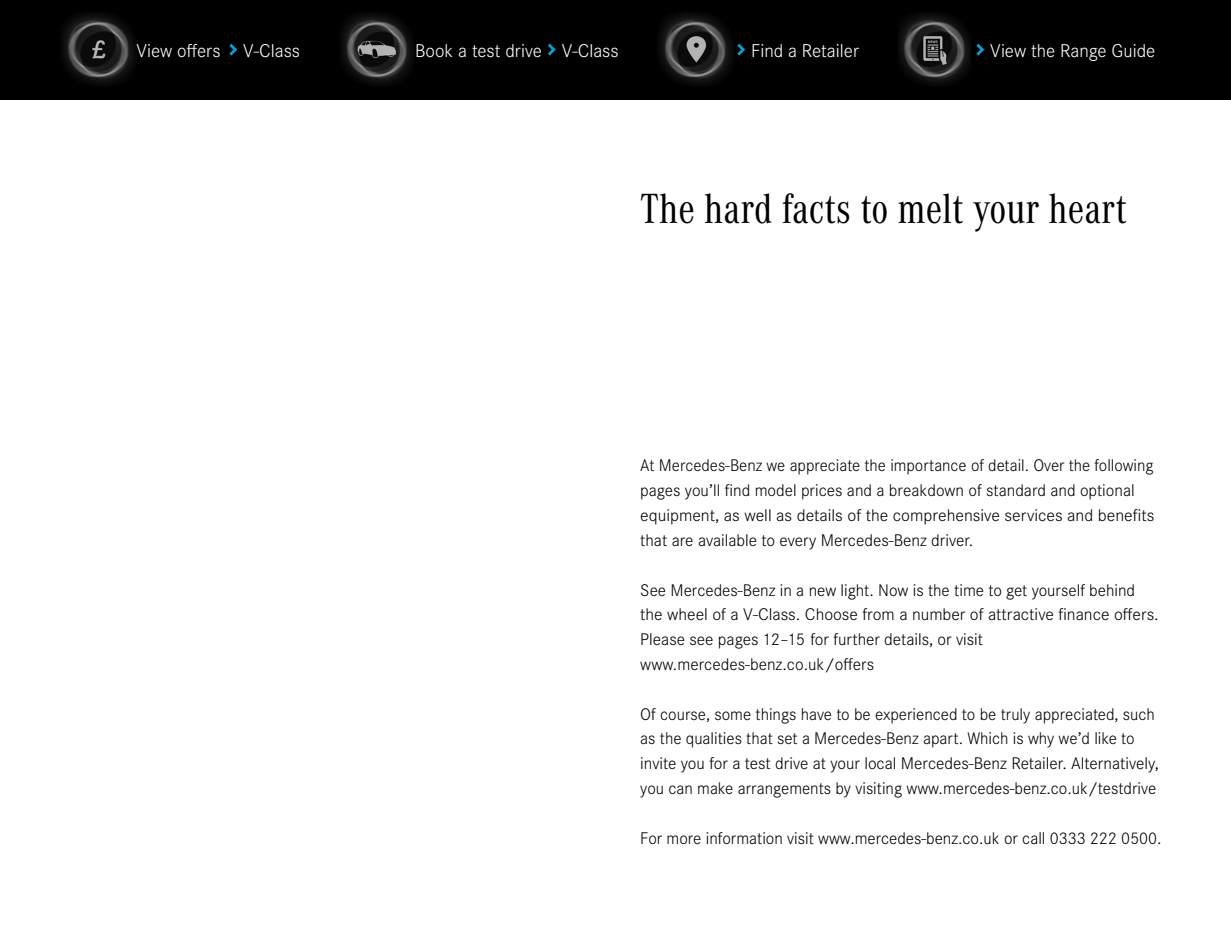
<style>
.page{position:relative;width:1231px;height:933px;background:#fff}
.page>*{position:absolute;margin:0;border:0;box-sizing:border-box;transform-origin:0 0}
.t1{font:43.75px "Corporate A Cond Pro";color:#000}
.t2{font:300 19.25px "Corporate S";color:#fff}
.t3{font:300 17.5px/24.8px "Corporate S";color:#000}
</style>
<div class="page">
<div style="left:0;top:0;width:1230px;height:99px;background:#000"></div>
<img style="left:651px;top:0;width:90px;height:99px">
<svg style="left:737px;top:44px;width:8px;height:12px"></svg>
<img style="left:55px;top:0;width:89px;height:99px">
<svg style="left:229px;top:44px;width:8px;height:12px"></svg>
<img style="left:333px;top:0;width:89px;height:99px">
<svg style="left:547px;top:44px;width:8px;height:12px"></svg>
<img style="left:890px;top:0;width:90px;height:99px">
<svg style="left:976px;top:44px;width:8px;height:12px"></svg>
<p class="t2" style="left:136px;top:40px;width:165px">View offers V-Class</p>
<p class="t2" style="left:415px;top:40px;width:205px">Book a test drive V-Class</p>
<p class="t2" style="left:751px;top:40px;width:109px">Find a Retailer</p>
<p class="t2" style="left:990px;top:40px;width:166px">View the Range Guide</p>
<h1 class="t1" style="left:640px;top:178px;width:488px">The hard facts to melt your heart</h1>
<p class="t3" style="left:640px;top:453px;width:515px">At Mercedes-Benz we appreciate the importance of detail. Over the following pages you’ll find model prices and a breakdown of standard and optional equipment, as well as details of the comprehensive services and benefits that are available to every Mercedes-Benz driver.</p>
<p class="t3" style="left:640px;top:577px;width:520px">See Mercedes-Benz in a new light. Now is the time to get yourself behind the wheel of a V-Class. Choose from a number of attractive finance offers.<br>Please see pages 12–15 for further details, or visit www.mercedes-benz.co.uk/offers</p>
<p class="t3" style="left:640px;top:701px;width:520px">Of course, some things have to be experienced to be truly appreciated, such as the qualities that set a Mercedes-Benz apart. Which is why we’d like to invite you for a test drive at your local Mercedes-Benz Retailer. Alternatively, you can make arrangements by visiting www.mercedes-benz.co.uk/testdrive</p>
<p class="t3" style="left:640px;top:825px;width:522px">For more information visit www.mercedes-benz.co.uk or call 0333 222 0500.</p>
</div>
